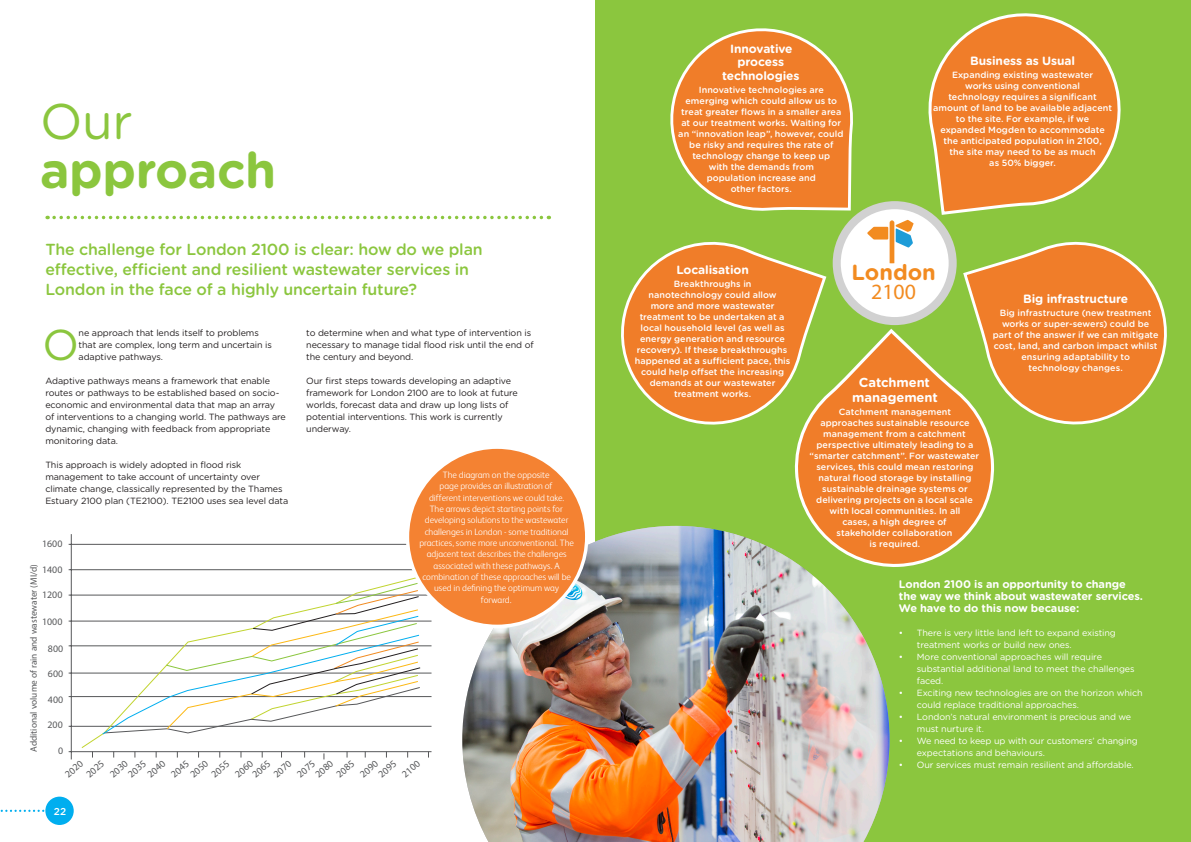
<style>
.page{position:relative;width:1191px;height:842px;background:#fff}
.page>*{position:absolute;margin:0;border:0;box-sizing:border-box;transform-origin:0 0}
.t1{font:700 49.9px/48.8px "Gotham Rounded";letter-spacing:-.01em;color:#8bc63e}
.Text2{font:43px "Gotham Rounded";color:#8bc63e}
.t2{font:700 21.9px "Gotham Rounded";color:#f28b20}
.t3{font:21.9px "Myriad Pro";color:#f28b20}
.t4{font:500 16px/20px "Gotham Rounded";letter-spacing:-.01em;color:#8bc63e}
.Body{font:700 13px/14.4px "Gotham Rounded";letter-spacing:-.005em;color:#fff;text-align:center}
.Body-2{font:700 12px/13.3px "Gotham Rounded";letter-spacing:-.01em;color:#fff;text-align:center}
.Text2-2{font:700 11px/12px "Gotham Rounded";letter-spacing:-.01em;color:#fff}
.t5{font:500 10px "Gotham Rounded";color:#fff}
.t6{font:9.9px/15.5px "Myriad Pro";color:#57585a}
.t7{font:9.3px "Myriad Pro";color:#57585a}
.Intro_Paragraph{font:300 9.2px/11.4px "FS Albert";color:#fff;text-align:center}
.Intro_Paragraph-2{font:500 9px/11px "Gotham Rounded";letter-spacing:.005em;color:#fff;text-align:center}
.Text2-3{font:9px/12px "Gotham Rounded";letter-spacing:-.01em;color:#231f20}
.t8{font:9px/12px "Gotham Rounded";letter-spacing:-.01em;color:#fff}
.s1{font-weight:400}
</style>
<div class="page">
<svg style="left:0;top:810px;width:45px;height:2px"></svg>
<div style="left:45px;top:797px;width:29px;height:28px;background:#00aeef;border-radius:50%"></div>
<div style="left:595px;top:0;width:596px;height:842px;background:#8bc63e"></div>
<svg style="left:54px;top:216px;width:495px;height:3px"></svg>
<img style="left:462px;top:526px;width:427px;height:316px">
<div style="left:836px;top:205px;width:116px;height:116px;background:#fff;border-radius:50%"></div>
<div style="left:832px;top:201px;width:124px;height:124px;border:8px solid #d1d1d1;border-radius:50%"></div>
<svg style="left:867px;top:220px;width:46px;height:43px"></svg>
<svg style="left:621px;top:241px;width:206px;height:184px"></svg>
<svg style="left:795px;top:326px;width:199px;height:241px"></svg>
<svg style="left:670px;top:28px;width:183px;height:183px"></svg>
<svg style="left:926px;top:13px;width:195px;height:204px"></svg>
<svg style="left:961px;top:241px;width:206px;height:198px"></svg>
<hr style="left:71px;top:534px;width:1px;height:225px;background:#57585a">
<hr style="left:69px;top:544px;width:362px;height:1px;background:#57585a">
<hr style="left:69px;top:569px;width:362px;height:1px;background:#57585a">
<hr style="left:69px;top:595px;width:362px;height:1px;background:#57585a">
<hr style="left:69px;top:621px;width:362px;height:1px;background:#57585a">
<hr style="left:69px;top:645px;width:362px;height:1px;background:#57585a">
<hr style="left:69px;top:673px;width:362px;height:1px;background:#57585a">
<hr style="left:69px;top:696px;width:362px;height:1px;background:#57585a">
<hr style="left:69px;top:726px;width:362px;height:1px;background:#57585a">
<hr style="left:69px;top:751px;width:362px;height:1px;background:#57585a">
<svg style="left:81px;top:577px;width:335px;height:171px"></svg>
<svg style="left:102px;top:583px;width:319px;height:152px"></svg>
<div style="left:407px;top:447px;width:180px;height:179px;background:#f48232;border-radius:50%"></div>
<p class="t1" style="left:40px;top:95px;width:237px"><span class="s1">Our </span>approach</p>
<p class="t4" style="left:45px;top:239px;width:439px">The challenge for London 2100 is clear: how do we plan effective, efficient and resilient wastewater services in<br>London in the face of a highly uncertain future?</p>
<p class="Text2" style="left:42px;top:315px;width:38px">O</p>
<p class="Text2-3" style="left:79px;top:326px;width:195px">ne approach that lends itself to problems that are complex, long term and uncertain is adaptive pathways.</p>
<p class="Text2-3" style="left:45px;top:374px;width:242px">Adaptive pathways means a framework that enable routes or pathways to be established based on socio&shy;economic and environmental data that map an array of interventions to a changing world. The pathways are dynamic, changing with feedback from appropriate monitoring data.</p>
<p class="Text2-3" style="left:45px;top:458px;width:244px">This approach is widely adopted in flood risk management to take account of uncertainty over climate change, classically represented by the Thames Estuary 2100 plan (TE2100). TE2100 uses sea level data</p>
<p class="Text2-3" style="left:306px;top:326px;width:229px">to determine when and what type of intervention is necessary to manage tidal flood risk until the end of the century and beyond.</p>
<p class="Text2-3" style="left:306px;top:374px;width:213px">Our first steps towards developing an adaptive framework for London 2100 are to look at future worlds, forecast data and draw up long lists of potential interventions. This work is currently underway.</p>
<p class="Intro_Paragraph" style="left:419px;top:468px;width:156px">The diagram on the opposite<br>page provides an illustration of<br>different interventions we could take.<br>The arrows depict starting points for developing solutions to the wastewater challenges in London - some traditional practices, some more unconventional. The adjacent text describes the challenges associated with these pathways. A combination of these approaches will be used in defining the optimum way forward.</p>
<p class="t6" style="left:42px;top:536px;width:22px">1600</p>
<p class="t7" style="left:28px;top:752px;width:189px;rotate:-90deg">Additional volume of rain and wastewater (MI/d)</p>
<p class="t6" style="left:42px;top:562px;width:22px">1400</p>
<p class="t6" style="left:42px;top:587px;width:22px">1200</p>
<p class="t6" style="left:42px;top:614px;width:22px">1000</p>
<p class="t6" style="left:48px;top:640px;width:17px">800</p>
<p class="t6" style="left:48px;top:665px;width:17px">600</p>
<p class="t6" style="left:48px;top:691px;width:17px">400</p>
<p class="t6" style="left:48px;top:717px;width:17px">200</p>
<p class="t6" style="left:58px;top:743px;width:7px">0</p>
<p class="t6" style="left:74px;top:760px;width:22px;line-height:13.9px;text-indent:-16px;rotate:-41deg">2020<br>2025</p>
<p class="t6" style="left:106px;top:769px;width:22px;rotate:-41deg">2030</p>
<p class="t6" style="left:124px;top:769px;width:22px;rotate:-41deg">2035</p>
<p class="t6" style="left:143px;top:769px;width:22px;rotate:-41deg">2040</p>
<p class="t6" style="left:179px;top:761px;width:22px;line-height:12.6px;text-indent:-15px;rotate:-41deg">2045<br>2050</p>
<p class="t6" style="left:221px;top:758px;width:22px;text-indent:-18px;rotate:-41deg">2055<br>2060</p>
<p class="t6" style="left:261px;top:760px;width:22px;line-height:13.9px;text-indent:-16px;rotate:-41deg">2065<br>2070</p>
<p class="t6" style="left:305px;top:762px;width:22px;line-height:11.9px;text-indent:-14px;rotate:-41deg">2075<br>2080</p>
<p class="t6" style="left:346px;top:758px;width:22px;text-indent:-18px;rotate:-41deg">2085<br>2090</p>
<p class="t6" style="left:388px;top:758px;width:22px;text-indent:-18px;rotate:-41deg">2095<br>2100</p>
<p class="t5" style="left:54px;top:804px;width:14px">22</p>
<p class="Body-2" style="left:722px;top:42px;width:79px">Innovative process technologies</p>
<p class="Intro_Paragraph-2" style="left:678px;top:84px;width:167px">Innovative technologies are emerging which could allow us to treat greater flows in a smaller area at our treatment works. Waiting for an “innovation leap”, however, could be risky and requires the rate of technology change to keep up<br>with the demands from<br>population increase and<br>other factors.</p>
<p class="Body-2" style="left:970px;top:54px;width:107px">Business as Usual</p>
<p class="Intro_Paragraph-2" style="left:933px;top:69px;width:181px">Expanding existing wastewater<br>works using conventional<br>technology requires a significant amount of land to be available adjacent to the site. For example, if we expanded Mogden to accommodate the anticipated population in 2100,<br>the site may need to be as much<br>as 50% bigger.</p>
<p class="Body-2" style="left:676px;top:263px;width:74px">Localisation</p>
<p class="Intro_Paragraph-2" style="left:635px;top:278px;width:157px">Breakthroughs in<br>nanotechnology could allow<br>more and more wastewater treatment to be undertaken at a local household level (as well as energy generation and resource recovery). If these breakthroughs happened at a sufficient pace, this could help offset the increasing demands at our wastewater treatment works.</p>
<h3 class="t2" style="left:851px;top:256px;width:86px">London</h3>
<h3 class="t3" style="left:871px;top:278px;width:46px">2100</h3>
<p class="Body" style="left:852px;top:375px;width:87px">Catchment management</p>
<p class="Intro_Paragraph-2" style="left:809px;top:406px;width:171px">Catchment management<br>approaches sustainable resource management from a catchment perspective ultimately leading to a “smarter catchment”. For wastewater services, this could mean restoring natural flood storage by installing sustainable drainage systems or delivering projects on a local scale with local communities. In all<br>cases, a high degree of<br>stakeholder collaboration<br>is required.</p>
<p class="Body-2" style="left:1023px;top:292px;width:107px">Big infrastructure</p>
<p class="Intro_Paragraph-2" style="left:992px;top:307px;width:167px">Big infrastructure (new treatment works or super-sewers) could be part of the answer if we can mitigate cost, land, and carbon impact whilst ensuring adaptability to<br>technology changes.</p>
<p class="Text2-2" style="left:899px;top:578px;width:245px">London 2100 is an opportunity to change the way we think about wastewater services.<br>We have to do this now because:</p>
<p class="t8" style="left:917px;top:626px;width:200px;text-indent:-18px">• There is very little land left to expand existing treatment works or build new ones.</p>
<p class="t8" style="left:917px;top:650px;width:219px;text-indent:-18px">• More conventional approaches will require substantial additional land to meet the challenges faced.</p>
<p class="t8" style="left:917px;top:686px;width:227px;text-indent:-18px">• Exciting new technologies are on the horizon which could replace traditional approaches.</p>
<p class="t8" style="left:917px;top:710px;width:216px;text-indent:-18px">• London’s natural environment is precious and we must nurture it.</p>
<p class="t8" style="left:917px;top:734px;width:222px;text-indent:-18px">• We need to keep up with our customers’ changing expectations and behaviours.</p>
<p class="t8" style="left:899px;top:758px;width:236px">• Our services must remain resilient and affordable.</p>
</div>
